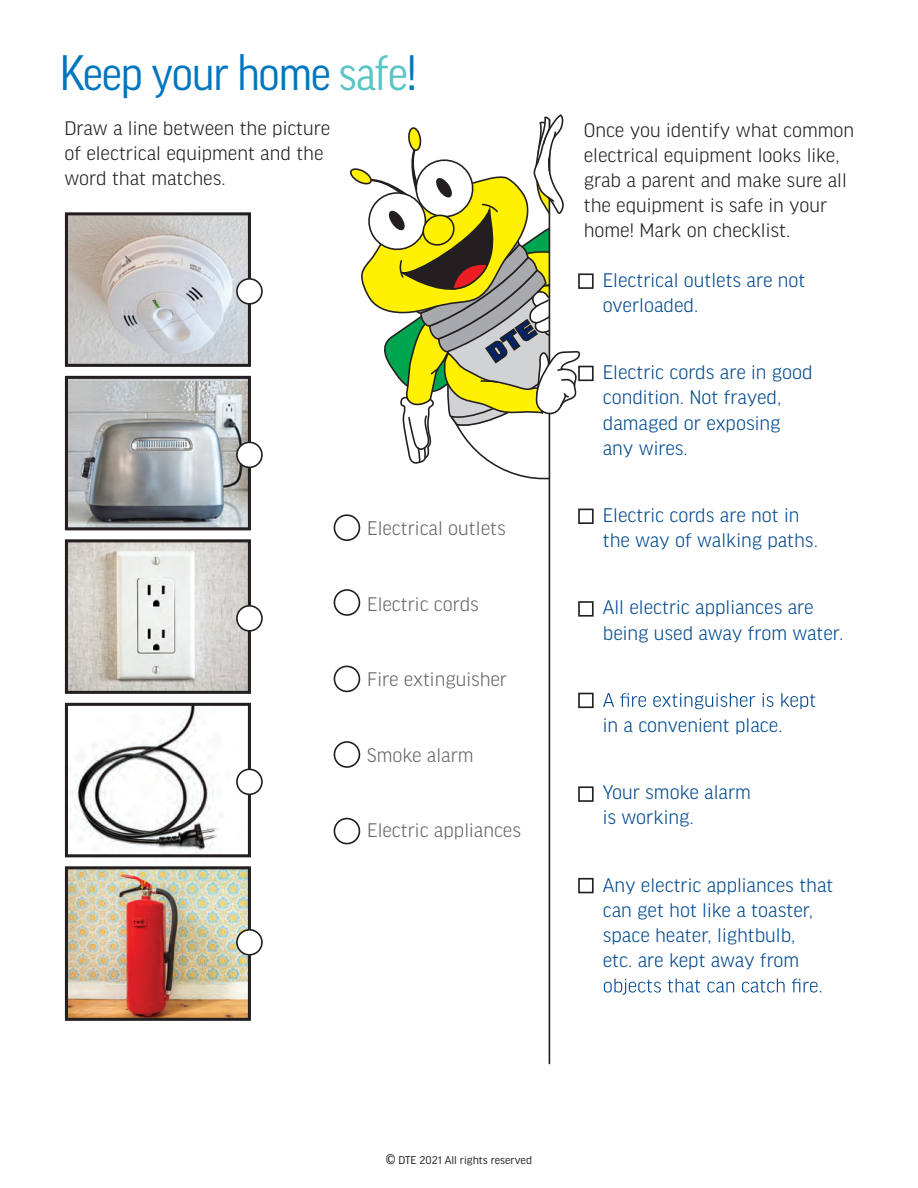
<style>
.page{position:relative;width:918px;height:1188px;background:#fff}
.page>*{position:absolute;margin:0;border:0;box-sizing:border-box;transform-origin:0 0}
.t1{font:48px "Good Pro Narr";letter-spacing:-.025em;color:#0076be}
.t2{font:300 21px/25.2px "Good Headline Pro";color:#014990}
.t3{font:300 21px/25.2px "Good Headline Pro";color:#231f20}
.t4{font:300 21px "Good Headline Pro";color:#63666a}
.t5{font:12px "Good Headline Pro";color:#231f20}
.s1{color:#59c4c6}
.s2{font-size:15px}
</style>
<div class="page">
<img style="left:69px;top:543px;width:178px;height:147px">
<img style="left:69px;top:870px;width:178px;height:147px">
<img style="left:65px;top:707px;width:184px;height:151px">
<img style="left:69px;top:380px;width:178px;height:146px">
<img style="left:69px;top:216px;width:178px;height:147px">
<svg style="left:548px;top:597px;width:129px;height:468px"></svg>
<div style="left:550px;top:127px;width:311px;height:600px;background:#fff"></div>
<div style="left:334px;top:514px;width:26px;height:27px;border:2px solid #231f20;border-radius:50%"></div>
<div style="left:334px;top:589px;width:26px;height:27px;border:2px solid #231f20;border-radius:50%"></div>
<div style="left:334px;top:666px;width:26px;height:26px;border:2px solid #231f20;border-radius:50%"></div>
<div style="left:334px;top:818px;width:26px;height:26px;border:2px solid #231f20;border-radius:50%"></div>
<div style="left:334px;top:741px;width:26px;height:27px;border:2px solid #231f20;border-radius:50%"></div>
<div style="left:65px;top:212px;width:186px;height:155px;border:3px solid #231f20"></div>
<div style="left:237px;top:279px;width:25px;height:25px;background:#fff;border-radius:50%"></div>
<div style="left:236px;top:278px;width:27px;height:27px;border:2px solid #231f20;border-radius:50%"></div>
<div style="left:65px;top:376px;width:186px;height:154px;border:3px solid #231f20"></div>
<div style="left:237px;top:442px;width:25px;height:25px;background:#fff;border-radius:50%"></div>
<div style="left:236px;top:442px;width:27px;height:26px;border:2px solid #231f20;border-radius:50%"></div>
<div style="left:65px;top:539px;width:186px;height:155px;border:3px solid #231f20"></div>
<div style="left:237px;top:606px;width:25px;height:25px;background:#fff;border-radius:50%"></div>
<div style="left:236px;top:605px;width:27px;height:27px;border:2px solid #231f20;border-radius:50%"></div>
<div style="left:65px;top:703px;width:186px;height:154px;border:3px solid #231f20"></div>
<div style="left:237px;top:769px;width:25px;height:25px;background:#fff;border-radius:50%"></div>
<div style="left:236px;top:769px;width:27px;height:26px;border:2px solid #231f20;border-radius:50%"></div>
<div style="left:65px;top:866px;width:186px;height:155px;border:3px solid #231f20"></div>
<div style="left:237px;top:930px;width:25px;height:25px;background:#fff;border-radius:50%"></div>
<div style="left:236px;top:929px;width:27px;height:27px;border:2px solid #231f20;border-radius:50%"></div>
<hr style="left:549px;top:120px;width:1px;height:944px;background:#231f20">
<svg style="left:350px;top:114px;width:244px;height:483px"></svg>
<svg style="left:603px;top:693px;width:212px;height:16px"></svg>
<svg style="left:604px;top:979px;width:217px;height:16px"></svg>
<div style="left:579px;top:509px;width:14px;height:14px;background:#fff"></div>
<div style="left:578px;top:509px;width:16px;height:15px;border:2px solid #231f20"></div>
<div style="left:579px;top:367px;width:14px;height:13px;background:#fff"></div>
<div style="left:578px;top:366px;width:16px;height:15px;border:2px solid #231f20"></div>
<div style="left:579px;top:274px;width:14px;height:14px;background:#fff"></div>
<div style="left:578px;top:273px;width:16px;height:16px;border:2px solid #231f20"></div>
<div style="left:578px;top:601px;width:16px;height:16px;border:2px solid #231f20"></div>
<div style="left:578px;top:693px;width:16px;height:15px;border:2px solid #231f20"></div>
<div style="left:579px;top:787px;width:14px;height:14px;background:#fff"></div>
<div style="left:578px;top:786px;width:16px;height:16px;border:2px solid #231f20"></div>
<div style="left:579px;top:879px;width:14px;height:14px;background:#fff"></div>
<div style="left:578px;top:878px;width:16px;height:15px;border:2px solid #231f20"></div>
<p class="t1" style="left:59px;top:45px;width:359px">Keep your home <span class="s1">safe</span>!</p>
<p class="t3" style="left:64px;top:116px;width:267px">Draw a line between the picture of electrical equipment and the word that matches.</p>
<p class="t3" style="left:584px;top:117px;width:272px">Once you identify what common electrical equipment looks like, grab a parent and make sure all the equipment is safe in your home! Mark on checklist.</p>
<p class="t2" style="left:603px;top:268px;width:204px">Electrical outlets are not overloaded.</p>
<p class="t4" style="left:367px;top:518px;width:140px">Electrical outlets</p>
<p class="t4" style="left:367px;top:593px;width:113px">Electric cords</p>
<p class="t4" style="left:367px;top:669px;width:141px">Fire extinguisher</p>
<p class="t4" style="left:367px;top:744px;width:108px">Smoke alarm</p>
<p class="t4" style="left:367px;top:820px;width:155px">Electric appliances</p>
<p class="t2" style="left:603px;top:360px;width:212px">Electric cords are in good condition. Not frayed, damaged or exposing any wires.</p>
<p class="t2" style="left:603px;top:503px;width:217px">Electric cords are not in the way of walking paths.</p>
<p class="t2" style="left:603px;top:595px;width:242px">All electric appliances are being used away from water.</p>
<p class="t2" style="left:603px;top:713px;width:181px">in a convenient place.</p>
<p class="t2" style="left:603px;top:780px;width:150px">Your smoke alarm is working.</p>
<p class="t2" style="left:603px;top:872px;width:232px">Any electric appliances that can get hot like a toaster, space heater, lightbulb,<br>etc. are kept away from</p>
<p class="t5" style="left:386px;top:1155px;width:148px"><span class="s2">©</span> DTE 2021 All rights reserved</p>
</div>
